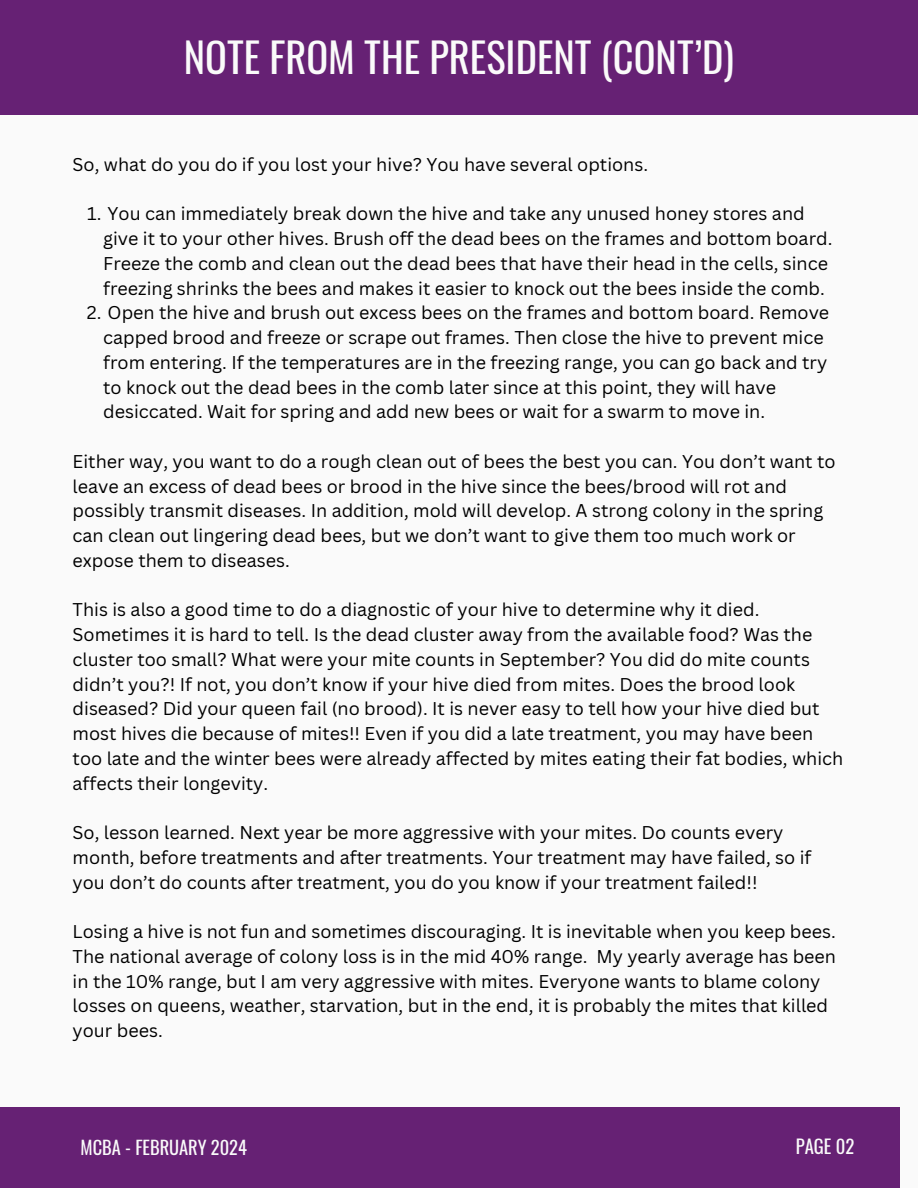
<style>
.page{position:relative;width:918px;height:1188px;background:#fafafa}
.page>*{position:absolute;margin:0;border:0;box-sizing:border-box;transform-origin:0 0}
.t1{font:40.5px "Oswald";color:#fafafa}
.t2{font:18.6px "Oswald";color:#fafafa}
.t3{font:18.45px "Oswald";color:#fafafa}
.t4{font:18px/24.8px "Canva Sans";color:#000}
</style>
<div class="page">
<div style="left:0;top:0;width:918px;height:114px;background:#662174"></div>
<div style="left:0;top:1107px;width:900px;height:81px;background:#662174"></div>
<h1 class="t1" style="left:184px;top:26px;width:552px">NOTE FROM THE PRESIDENT (CONT’D)</h1>
<p class="t4" style="left:73px;top:152px;width:577px">So, what do you do if you lost your hive? You have several options.</p>
<p class="t4" style="left:103px;top:201px;width:731px;text-indent:-16px">1. You can immediately break down the hive and take any unused honey stores and give it to your other hives. Brush off the dead bees on the frames and bottom board.<br>Freeze the comb and clean out the dead bees that have their head in the cells, since freezing shrinks the bees and makes it easier to knock out the bees inside the comb.</p>
<p class="t4" style="left:103px;top:300px;width:728px;text-indent:-16px">2. Open the hive and brush out excess bees on the frames and bottom board. Remove capped brood and freeze or scrape out frames. Then close the hive to prevent mice from entering. If the temperatures are in the freezing range, you can go back and try to knock out the dead bees in the comb later since at this point, they will have desiccated. Wait for spring and add new bees or wait for a swarm to move in.</p>
<p class="t4" style="left:73px;top:449px;width:764px">Either way, you want to do a rough clean out of bees the best you can. You don’t want to leave an excess of dead bees or brood in the hive since the bees/brood will rot and possibly transmit diseases. In addition, mold will develop. A strong colony in the spring can clean out lingering dead bees, but we don’t want to give them too much work or expose them to diseases.</p>
<p class="t4" style="left:73px;top:597px;width:772px">This is also a good time to do a diagnostic of your hive to determine why it died.<br>Sometimes it is hard to tell. Is the dead cluster away from the available food? Was the cluster too small? What were your mite counts in September? You did do mite counts didn’t you?! If not, you don’t know if your hive died from mites. Does the brood look diseased? Did your queen fail (no brood). It is never easy to tell how your hive died but most hives die because of mites!! Even if you did a late treatment, you may have been too late and the winter bees were already affected by mites eating their fat bodies, which affects their longevity.</p>
<h2 class="t4" style="left:73px;top:820px;width:740px">So, lesson learned. Next year be more aggressive with your mites. Do counts every month, before treatments and after treatments. Your treatment may have failed, so if you don’t do counts after treatment, you do you know if your treatment failed!!</h2>
<h2 class="t4" style="left:73px;top:919px;width:765px">Losing a hive is not fun and sometimes discouraging. It is inevitable when you keep bees.<br>The national average of colony loss is in the mid 40% range. My yearly average has been in the 10% range, but I am very aggressive with mites. Everyone wants to blame colony losses on queens, weather, starvation, but in the end, it is probably the mites that killed your bees.</h2>
<p class="t3" style="left:81px;top:1133px;width:168px">MCBA - FEBRUARY 2024</p>
<p class="t2" style="left:796px;top:1132px;width:60px">PAGE 02</p>
</div>
